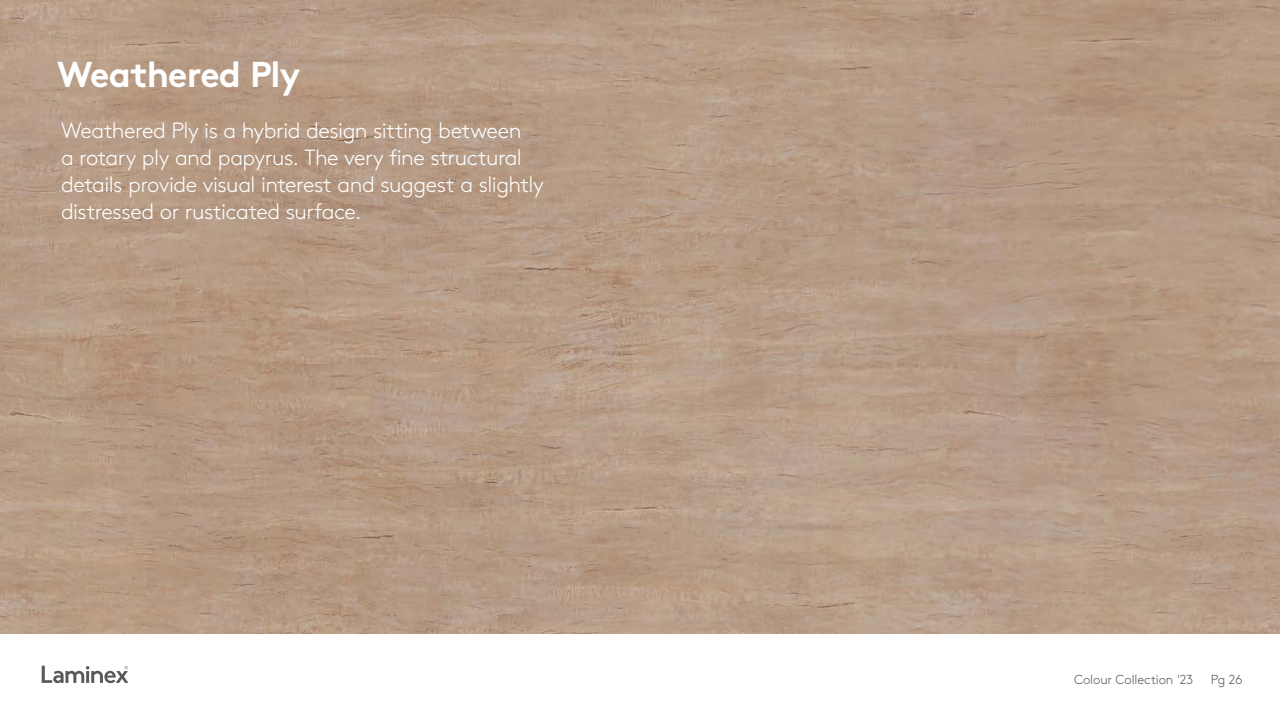
<style>
.page{position:relative;width:1280px;height:720px;background:#fff}
.page>*{position:absolute;margin:0;border:0;box-sizing:border-box;transform-origin:0 0}
.t1{font:700 36px "Brown Std";letter-spacing:-.03em;color:#fff}
.t2{font:300 22px/27px "Brown Std";letter-spacing:-.025em;color:#fff}
.t3{font:300 13.1px "Brown Std";letter-spacing:-.005em;color:#585a5b}
</style>
<div class="page">
<img style="left:0;top:0;width:1280px;height:634px">
<svg style="left:42px;top:666px;width:86px;height:17px"></svg>
<h1 class="t1" style="left:57px;top:52px;width:245px">Weathered Ply</h1>
<p class="t2" style="left:61px;top:117px;width:484px">Weathered Ply is a hybrid design sitting between<br>a rotary ply and papyrus. The very fine structural details provide visual interest and suggest a slightly distressed or rusticated surface.</p>
<p class="t3" style="left:1074px;top:672px;width:121px">Colour Collection '23</p>
<p class="t3" style="left:1211px;top:672px;width:33px">Pg 26</p>
</div>
